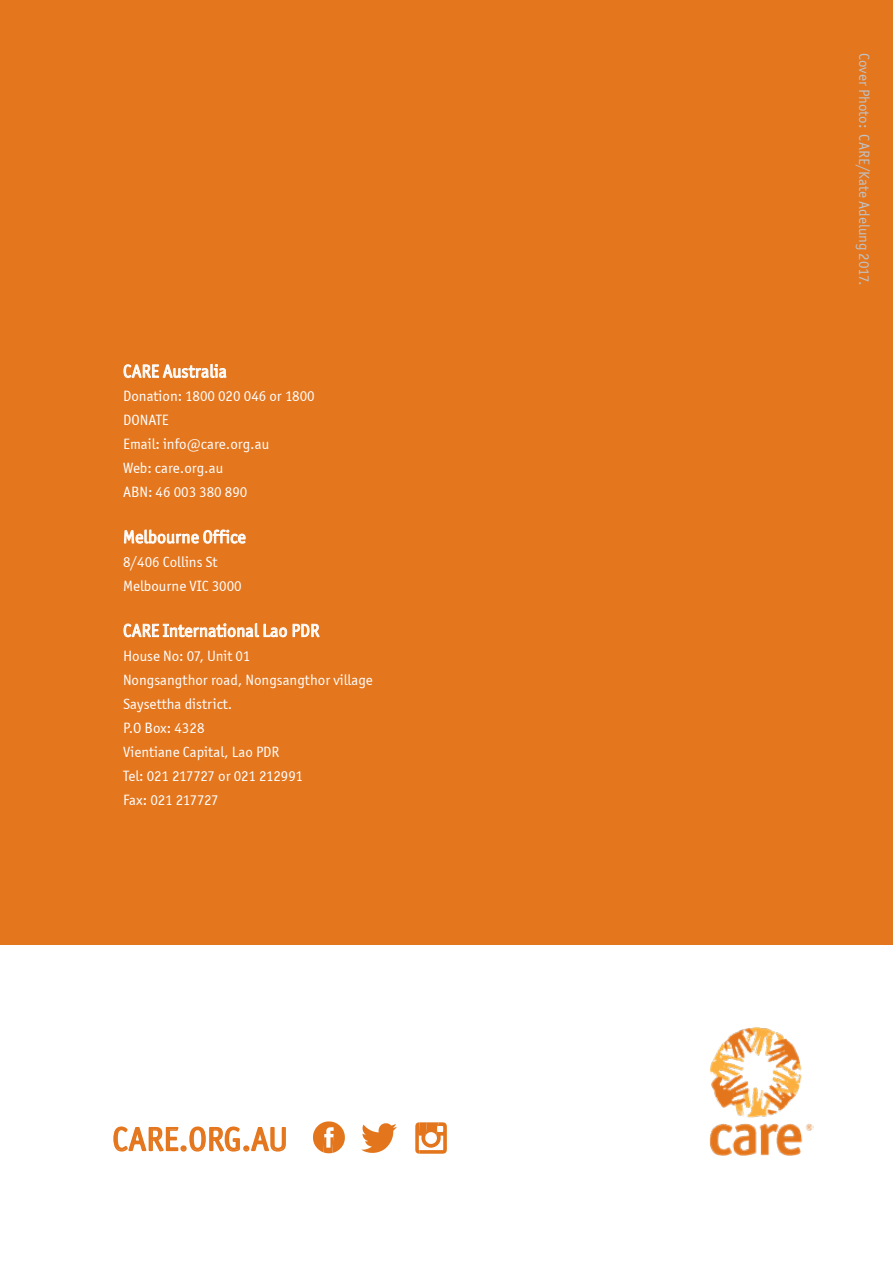
<style>
.page{position:relative;width:893px;height:1263px;background:#fff}
.page>*{position:absolute;margin:0;border:0;box-sizing:border-box;transform-origin:0 0}
.t1{font:33px "Officina Sans ITCTT Book";color:#e4761e}
.t2{font:18px "Officina Sans ITCTT Book";color:#fff}
.t3{font:15px/24px "Officina Sans ITCTT Book";color:#fff}
.t4{font:15px "Officina Sans ITCTT Book";color:#c0c2c4}
</style>
<div class="page">
<svg style="left:415px;top:1122px;width:32px;height:32px"></svg>
<svg style="left:361px;top:1123px;width:36px;height:30px"></svg>
<svg style="left:313px;top:1121px;width:32px;height:32px"></svg>
<img style="left:709px;top:1027px;width:105px;height:129px">
<svg style="left:113px;top:1126px;width:173px;height:26px"></svg>
<div style="left:0;top:0;width:893px;height:945px;background:#e4761e"></div>
<svg style="left:124px;top:364px;width:102px;height:15px"></svg>
<svg style="left:124px;top:529px;width:122px;height:15px"></svg>
<svg style="left:124px;top:623px;width:163px;height:15px"></svg>
<svg style="left:293px;top:624px;width:26px;height:13px"></svg>
<p class="t2" style="left:123px;top:361px;width:105px">CARE Australia</p>
<p class="t3" style="left:123px;top:384px;width:193px">Donation: 1800 020 046 or 1800<br>DONATE<br>Email: info@care.org.au<br>Web: care.org.au<br>ABN: 46 003 380 890</p>
<p class="t2" style="left:123px;top:526px;width:124px">Melbourne Office</p>
<p class="t3" style="left:123px;top:550px;width:120px">8/406 Collins St<br>Melbourne VIC 3000</p>
<p class="t2" style="left:123px;top:620px;width:198px">CARE International Lao PDR</p>
<p class="t3" style="left:123px;top:643px;width:251px">House No: 07, Unit 01<br>Nongsangthor road, Nongsangthor village<br>Saysettha district.<br>P.O Box: 4328<br>Vientiane Capital, Lao PDR<br>Tel: 021 217727 or 021 212991<br>Fax: 021 217727</p>
<h1 class="t1" style="left:112px;top:1120px;width:177px">CARE.ORG.AU</h1>
<p class="t4" style="left:873px;top:53px;width:234px;rotate:90deg">Cover Photo: CARE/Kate Adelung 2017.</p>
</div>
